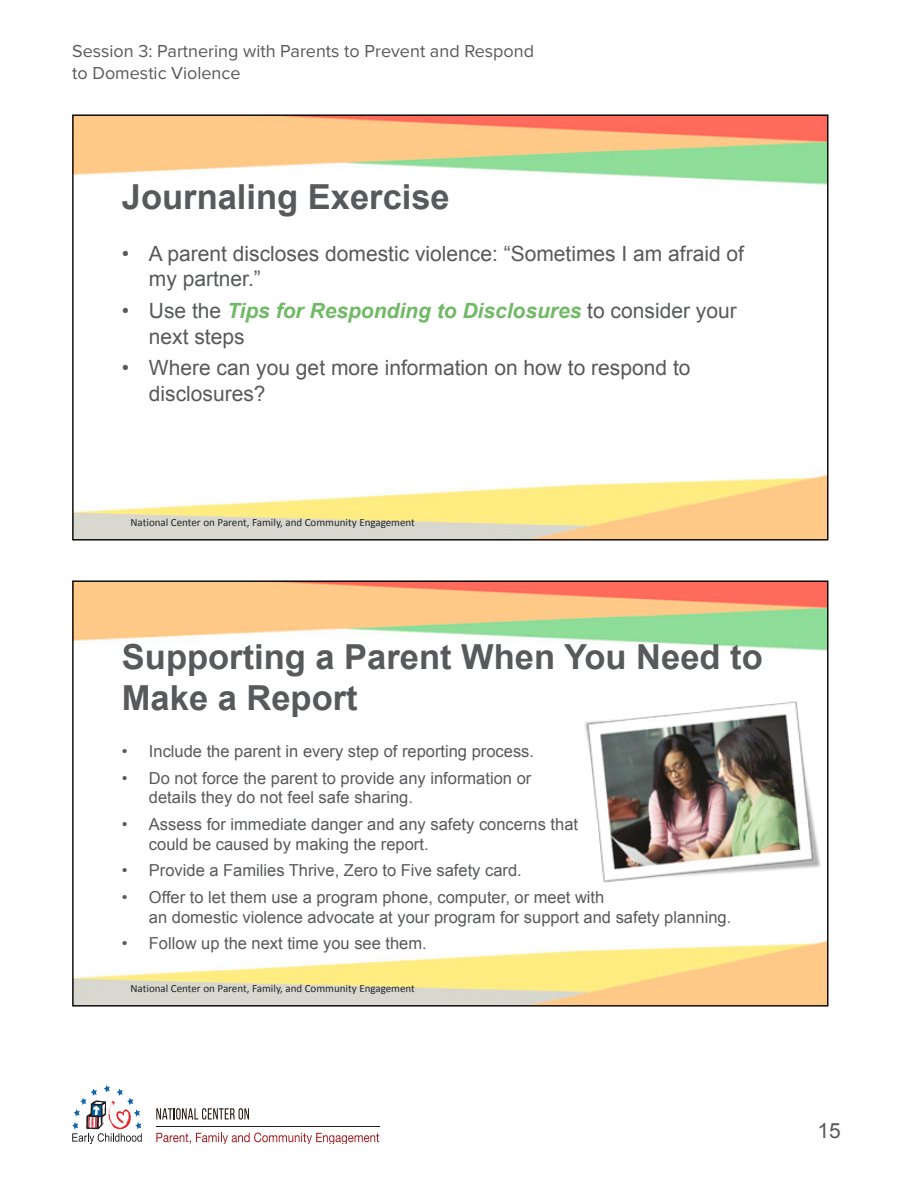
<style>
.page{position:relative;width:918px;height:1188px;background:#fff}
.page>*{position:absolute;margin:0;border:0;box-sizing:border-box;transform-origin:0 0}
.t1{font:700 34.5px/41.4px "Arial";color:#58595b}
.t2{font:21px/25.2px "Arial";color:#58595b}
.t3{font:18px/21.6px "Proxima Nova";color:#58595b}
.t4{font:16.5px/19.8px "Arial";color:#58595b}
.t5{font:11.1px "Calibri";letter-spacing:-.005em;color:#262626}
.s1{font-weight:700;font-style:italic;color:#70b965}
</style>
<div class="page">
<img style="left:74px;top:116px;width:752px;height:423px">
<img style="left:74px;top:583px;width:752px;height:422px">
<img style="left:580px;top:694px;width:244px;height:199px">
<svg style="left:156px;top:1133px;width:223px;height:11px"></svg>
<svg style="left:156px;top:1108px;width:93px;height:12px"></svg>
<hr style="left:156px;top:1127px;width:223px;height:1px;background:#231f20">
<svg style="left:72px;top:1085px;width:70px;height:59px"></svg>
<p class="t3" style="left:72px;top:41px;width:463px">Session 3: Partnering with Parents to Prevent and Respond to Domestic Violence</p>
<h2 class="t1" style="left:122px;top:177px;width:329px">Journaling Exercise</h2>
<p class="t2" style="left:149px;top:241px;width:597px;text-indent:-27px">• A parent discloses domestic violence: “Sometimes I am afraid of my partner.”</p>
<p class="t2" style="left:149px;top:299px;width:589px;text-indent:-27px">• Use the <span class="s1">Tips for Responding to Disclosures</span> to consider your next steps</p>
<p class="t2" style="left:149px;top:356px;width:543px;text-indent:-27px">• Where can you get more information on how to respond to disclosures?</p>
<p class="t5" style="left:130px;top:515px;width:286px">National Center on Parent, Family, and Community Engagement</p>
<h2 class="t1" style="left:122px;top:637px;width:642px">Supporting a Parent When You Need to<br>Make a Report</h2>
<p class="t4" style="left:122px;top:741px;width:414px">• Include the parent in every step of reporting process.</p>
<p class="t4" style="left:149px;top:768px;width:384px;text-indent:-27px">• Do not force the parent to provide any information or details they do not feel safe sharing.</p>
<p class="t4" style="left:149px;top:814px;width:431px;text-indent:-27px">• Assess for immediate danger and any safety concerns that could be caused by making the report.</p>
<p class="t4" style="left:122px;top:861px;width:401px">• Provide a Families Thrive, Zero to Five safety card.</p>
<p class="t4" style="left:149px;top:887px;width:584px;text-indent:-27px">• Offer to let them use a program phone, computer, or meet with<br>an domestic violence advocate at your program for support and safety planning.</p>
<p class="t4" style="left:122px;top:934px;width:306px">• Follow up the next time you see them.</p>
<p class="t5" style="left:130px;top:981px;width:286px">National Center on Parent, Family, and Community Engagement</p>
<p class="t2" style="left:818px;top:1119px;width:25px">15</p>
</div>
